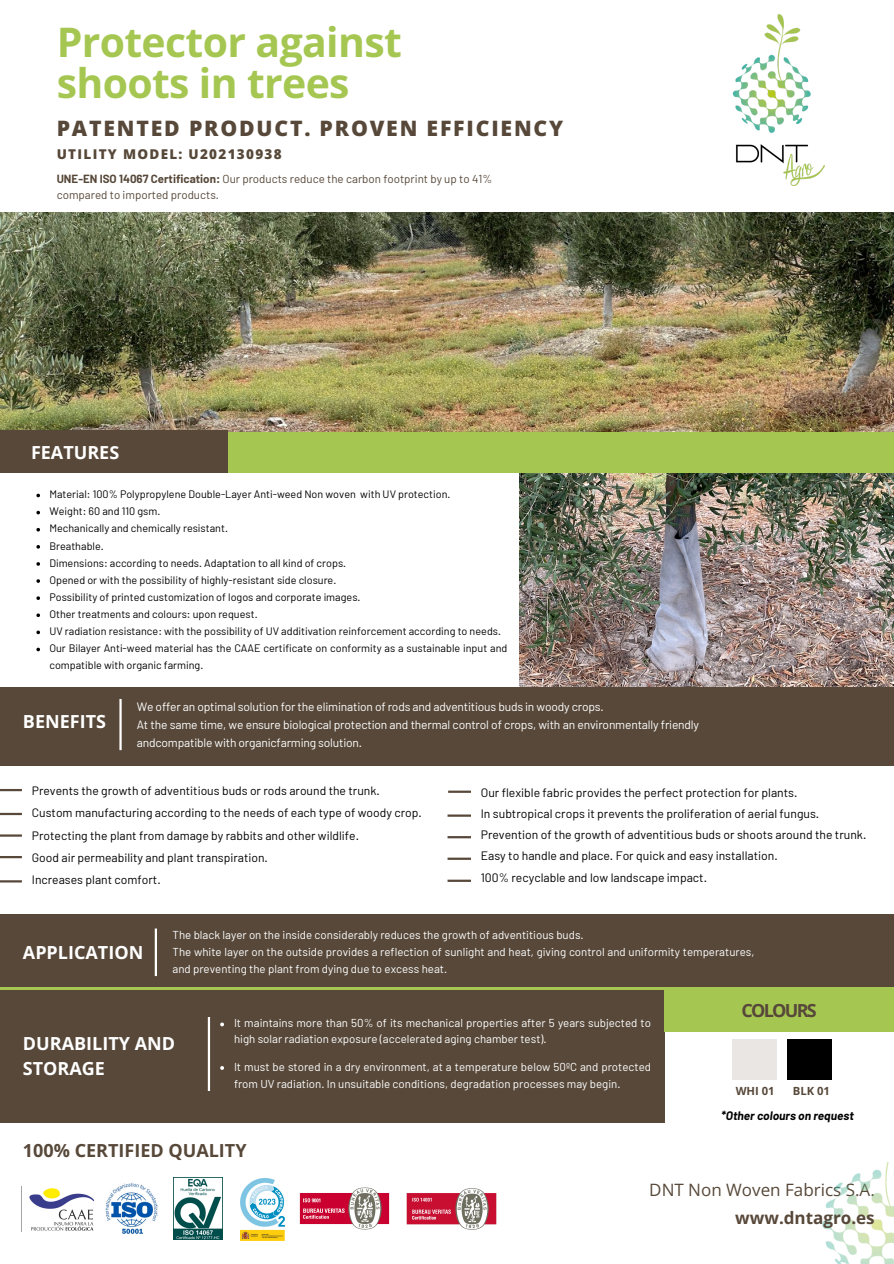
<style>
.page{position:relative;width:894px;height:1264px;background:#fff}
.page>*{position:absolute;margin:0;border:0;box-sizing:border-box;transform-origin:0 0}
.t1{font:700 40.95px/41px "Open Sans Hebrew";letter-spacing:-.015em;color:#a5c752}
.t2{font:800 21.3px "Open Sans";letter-spacing:.085em;color:#574839}
.t3{font:700 18px/24.8px "Open Sans";color:#fff}
.t4{font:700 18px "Open Sans";color:#574839}
.t5{font:700 18px "Open Sans";letter-spacing:-.095em;color:#574839}
.t6{font:17.1px "Open Sans";color:#574839}
.t7{font:700 17.1px "Open Sans";color:#574839}
.t8{font:800 13.5px "Open Sans";letter-spacing:.095em;color:#574839}
.t9{font:12.15px "Barlow";color:#000}
.t10{font:12px/18px "Barlow";letter-spacing:-.015em;color:#fff}
.t11{font:italic 700 12px "Barlow";color:#000}
.t12{font:11.55px/17.2px "Barlow";color:#fff}
.t13{font:11.55px/15.5px "Barlow";color:#574839}
.t14{font:700 11.25px "Open Sans";color:#574839}
.t15{font:10.8px/17.1px "Barlow";color:#000}
.s1{font-weight:700}
</style>
<div class="page">
<div style="left:0;top:213px;width:892px;height:541px;background:#a5c752"></div>
<div style="left:0;top:986px;width:893px;height:6px;background:#a5c752"></div>
<img style="left:732px;top:14px;width:93px;height:172px">
<img style="left:0;top:213px;width:893px;height:218px">
<div style="left:0;top:430px;width:228px;height:44px;background:#574839"></div>
<div style="left:0;top:687px;width:893px;height:78px;background:#574839"></div>
<img style="left:518px;top:474px;width:375px;height:212px">
<div style="left:0;top:474px;width:518px;height:213px;background:#fff"></div>
<hr style="left:119px;top:699px;width:3px;height:51px;background:#fff">
<div style="left:0;top:914px;width:893px;height:72px;background:#574839"></div>
<hr style="left:155px;top:928px;width:2px;height:48px;background:#fff">
<div style="left:0;top:989px;width:664px;height:133px;background:#574839"></div>
<div style="left:664px;top:989px;width:229px;height:42px;background:#a5c752"></div>
<hr style="left:208px;top:1016px;width:2px;height:74px;background:#fff">
<hr style="left:448px;top:790px;width:23px;height:2px;background:#574839">
<hr style="left:447px;top:814px;width:24px;height:2px;background:#574839">
<hr style="left:447px;top:836px;width:24px;height:2px;background:#574839">
<hr style="left:447px;top:857px;width:24px;height:2px;background:#574839">
<hr style="left:447px;top:879px;width:24px;height:2px;background:#574839">
<hr style="left:0;top:880px;width:22px;height:2px;background:#574839">
<hr style="left:0;top:789px;width:22px;height:2px;background:#574839">
<hr style="left:0;top:812px;width:22px;height:3px;background:#574839">
<hr style="left:0;top:834px;width:22px;height:2px;background:#574839">
<hr style="left:0;top:856px;width:22px;height:2px;background:#574839">
<img style="left:822px;top:1162px;width:71px;height:101px">
<div style="left:732px;top:1039px;width:44px;height:40px;background:#eae6e4"></div>
<div style="left:787px;top:1039px;width:44px;height:40px;background:#000"></div>
<svg style="left:36px;top:493px;width:4px;height:4px"></svg>
<svg style="left:36px;top:511px;width:4px;height:3px"></svg>
<svg style="left:36px;top:528px;width:4px;height:3px"></svg>
<svg style="left:36px;top:545px;width:4px;height:3px"></svg>
<svg style="left:36px;top:562px;width:4px;height:3px"></svg>
<svg style="left:36px;top:579px;width:4px;height:4px"></svg>
<svg style="left:36px;top:596px;width:4px;height:4px"></svg>
<svg style="left:36px;top:613px;width:4px;height:4px"></svg>
<svg style="left:36px;top:630px;width:4px;height:4px"></svg>
<svg style="left:36px;top:647px;width:4px;height:4px"></svg>
<svg style="left:220px;top:1022px;width:4px;height:4px"></svg>
<svg style="left:220px;top:1066px;width:4px;height:3px"></svg>
<img style="left:105px;top:1182px;width:53px;height:52px">
<img style="left:241px;top:1178px;width:43px;height:62px">
<img style="left:299px;top:1187px;width:91px;height:43px">
<img style="left:406px;top:1188px;width:91px;height:42px">
<img style="left:29px;top:1188px;width:65px;height:42px">
<img style="left:173px;top:1177px;width:49px;height:62px">
<h3 class="t1" style="left:57px;top:20px;width:346px">Protector against shoots in trees</h3>
<p class="t2" style="left:57px;top:113px;width:508px">PATENTED PRODUCT. PROVEN EFFICIENCY</p>
<p class="t8" style="left:57px;top:144px;width:226px">UTILITY MODEL: U202130938</p>
<p class="t13" style="left:57px;top:171px;width:437px"><span class="s1">UNE-EN ISO 14067 Certification:</span> Our products reduce the carbon footprint by up to 41% compared to imported products.</p>
<p class="t3" style="left:31px;top:439px;width:90px">FEATURES</p>
<p class="t15" style="left:49px;top:485px;width:402px">Material: 100% Polypropylene Double-Layer Anti-weed Non woven with UV protection.</p>
<p class="t15" style="left:49px;top:502px;width:112px">Weight: 60 and 110 gsm.</p>
<p class="t15" style="left:49px;top:519px;width:180px">Mechanically and chemically resistant.</p>
<p class="t15" style="left:49px;top:536px;width:56px">Breathable.</p>
<p class="t15" style="left:49px;top:553px;width:298px">Dimensions: according to needs. Adaptation to all kind of crops.</p>
<h3 class="t15" style="left:49px;top:571px;width:288px">Opened or with the possibility of highly-resistant side closure.</h3>
<p class="t15" style="left:49px;top:588px;width:312px">Possibility of printed customization of logos and corporate images.</p>
<p class="t15" style="left:49px;top:605px;width:210px">Other treatments and colours: upon request.</p>
<p class="t15" style="left:49px;top:622px;width:453px">UV radiation resistance: with the possibility of UV additivation reinforcement according to needs.</p>
<p class="t15" style="left:49px;top:639px;width:459px">Our Bilayer Anti-weed material has the CAAE certificate on conformity as a sustainable input and compatible with organic farming.</p>
<p class="t3" style="left:23px;top:709px;width:84px">BENEFITS</p>
<p class="t10" style="left:137px;top:697px;width:468px">We offer an optimal solution for the elimination of rods and adventitious buds in woody crops.</p>
<h3 class="t10" style="left:137px;top:715px;width:563px">At the same time, we ensure biological protection and thermal control of crops, with an environmentally friendly andcompatible with organicfarming solution.</h3>
<p class="t9" style="left:32px;top:783px;width:349px">Prevents the growth of adventitious buds or rods around the trunk.</p>
<p class="t9" style="left:32px;top:805px;width:391px">Custom manufacturing according to the needs of each type of woody crop.</p>
<h3 class="t9" style="left:32px;top:827px;width:328px">Protecting the plant from damage by rabbits and other wildlife.</h3>
<p class="t9" style="left:32px;top:849px;width:237px">Good air permeability and plant transpiration.</p>
<p class="t9" style="left:32px;top:872px;width:130px">Increases plant comfort.</p>
<p class="t9" style="left:480px;top:784px;width:318px">Our flexible fabric provides the perfect protection for plants.</p>
<p class="t9" style="left:480px;top:805px;width:340px">In subtropical crops it prevents the proliferation of aerial fungus.</p>
<p class="t9" style="left:480px;top:827px;width:387px">Prevention of the growth of adventitious buds or shoots around the trunk.</p>
<h3 class="t9" style="left:480px;top:848px;width:298px">Easy to handle and place. For quick and easy installation.</h3>
<p class="t9" style="left:480px;top:869px;width:228px">100% recyclable and low landscape impact.</p>
<p class="t3" style="left:23px;top:939px;width:122px">APPLICATION</p>
<p class="t12" style="left:172px;top:925px;width:412px">The black layer on the inside considerably reduces the growth of adventitious buds.</p>
<p class="t12" style="left:172px;top:942px;width:583px">The white layer on the outside provides a reflection of sunlight and heat, giving control and uniformity temperatures, and preventing the plant from dying due to excess heat.</p>
<p class="t3" style="left:23px;top:1030px;width:153px">DURABILITY AND<br>STORAGE</p>
<p class="t12" style="left:234px;top:1015px;width:418px;line-height:15.3px">It maintains more than 50% of its mechanical properties after 5 years subjected to high solar radiation exposure (accelerated aging chamber test).</p>
<p class="t12" style="left:234px;top:1057px;width:418px">It must be stored in a dry environment, at a temperature below 50ºC and protected from UV radiation. In unsuitable conditions, degradation processes may begin.</p>
<p class="t4" style="left:23px;top:1137px;width:225px">100% CERTIFIED QUALITY</p>
<p class="t5" style="left:741px;top:997px;width:77px">COLOURS</p>
<p class="t14" style="left:735px;top:1082px;width:40px">WHI 01</p>
<p class="t14" style="left:792px;top:1082px;width:39px">BLK 01</p>
<p class="t11" style="left:721px;top:1107px;width:134px">*Other colours on request</p>
<p class="t6" style="left:649px;top:1178px;width:227px">DNT Non Woven Fabrics S.A.</p>
<h3 class="t7" style="left:735px;top:1205px;width:141px">www.dntagro.es</h3>
</div>
